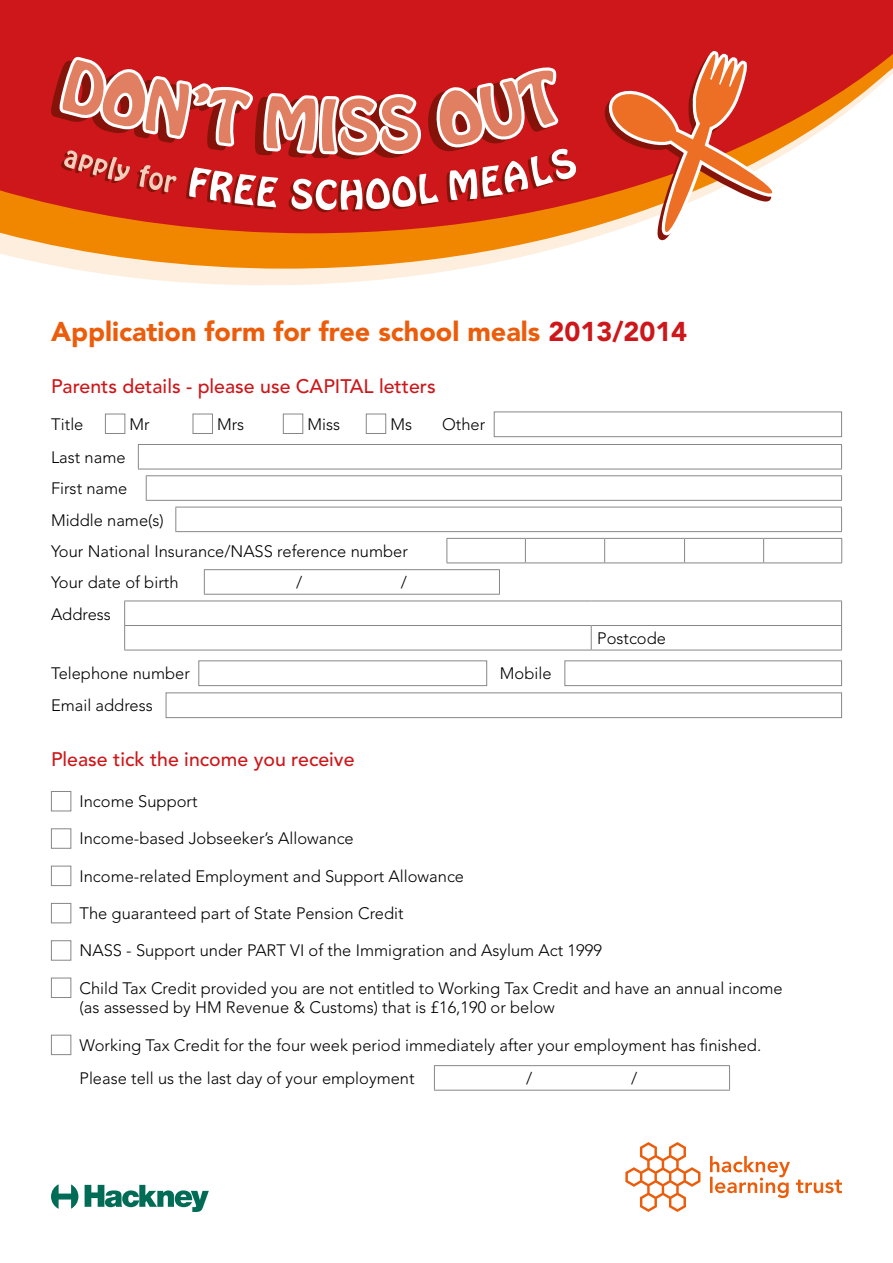
<style>
.page{position:relative;width:893px;height:1263px;background:#fff}
.page>*{position:absolute;margin:0;border:0;box-sizing:border-box;transform-origin:0 0}
.t1{font:900 27px "Avenir";color:#eb5d0b}
.t2{font:500 19.5px "Avenir";color:#cd171a}
.t3{font:300 16.5px/31.3px "Avenir";color:#000}
.s1{color:#cd171a}
</style>
<div class="page">
<svg style="left:74px;top:269px;width:385px;height:16px;fill:#feeede"></svg>
<svg style="left:0;top:0;width:893px;height:269px"></svg>
<div style="left:105px;top:414px;width:20px;height:20px;border:1px solid #878787"></div>
<div style="left:193px;top:414px;width:20px;height:20px;border:1px solid #878787"></div>
<div style="left:283px;top:414px;width:20px;height:20px;border:1px solid #878787"></div>
<div style="left:366px;top:414px;width:20px;height:20px;border:1px solid #878787"></div>
<div style="left:494px;top:411px;width:348px;height:26px;border:1px solid #878787"></div>
<hr style="left:138px;top:444px;width:704px;height:1px;background:#878787">
<svg style="left:138px;top:445px;width:1px;height:24px"></svg>
<svg style="left:841px;top:445px;width:1px;height:24px"></svg>
<hr style="left:138px;top:469px;width:704px;height:1px;background:#878787">
<hr style="left:146px;top:475px;width:696px;height:1px;background:#878787">
<svg style="left:146px;top:476px;width:1px;height:24px"></svg>
<svg style="left:841px;top:476px;width:1px;height:24px"></svg>
<hr style="left:146px;top:500px;width:696px;height:1px;background:#878787">
<hr style="left:175px;top:507px;width:667px;height:1px;background:#878787">
<svg style="left:175px;top:507px;width:1px;height:24px"></svg>
<svg style="left:841px;top:507px;width:1px;height:24px"></svg>
<hr style="left:175px;top:531px;width:667px;height:1px;background:#878787">
<hr style="left:446px;top:538px;width:79px;height:1px;background:#878787">
<svg style="left:446px;top:539px;width:1px;height:23px"></svg>
<hr style="left:525px;top:538px;width:80px;height:1px;background:#878787">
<svg style="left:525px;top:539px;width:1px;height:23px"></svg>
<hr style="left:605px;top:538px;width:79px;height:1px;background:#878787">
<svg style="left:604px;top:539px;width:1px;height:23px"></svg>
<hr style="left:684px;top:538px;width:80px;height:1px;background:#878787">
<svg style="left:684px;top:539px;width:1px;height:23px"></svg>
<hr style="left:764px;top:538px;width:78px;height:1px;background:#878787">
<svg style="left:763px;top:539px;width:1px;height:23px"></svg>
<svg style="left:841px;top:539px;width:1px;height:23px"></svg>
<hr style="left:446px;top:562px;width:79px;height:1px;background:#878787">
<hr style="left:525px;top:562px;width:80px;height:1px;background:#878787">
<hr style="left:605px;top:562px;width:79px;height:1px;background:#878787">
<hr style="left:684px;top:562px;width:80px;height:1px;background:#878787">
<hr style="left:764px;top:562px;width:78px;height:1px;background:#878787">
<hr style="left:204px;top:569px;width:296px;height:1px;background:#878787">
<svg style="left:204px;top:570px;width:1px;height:24px"></svg>
<svg style="left:499px;top:570px;width:1px;height:24px"></svg>
<hr style="left:204px;top:594px;width:296px;height:1px;background:#878787">
<hr style="left:124px;top:601px;width:467px;height:1px;background:#878787">
<hr style="left:591px;top:601px;width:251px;height:1px;background:#878787">
<hr style="left:124px;top:625px;width:467px;height:1px;background:#878787">
<svg style="left:124px;top:601px;width:1px;height:49px"></svg>
<hr style="left:591px;top:625px;width:251px;height:1px;background:#878787">
<svg style="left:591px;top:626px;width:1px;height:24px"></svg>
<svg style="left:841px;top:601px;width:1px;height:49px"></svg>
<hr style="left:124px;top:650px;width:467px;height:1px;background:#878787">
<hr style="left:591px;top:650px;width:251px;height:1px;background:#878787">
<div style="left:198px;top:660px;width:289px;height:26px;border:1px solid #878787"></div>
<div style="left:564px;top:660px;width:278px;height:26px;border:1px solid #878787"></div>
<div style="left:166px;top:692px;width:676px;height:26px;border:1px solid #878787"></div>
<div style="left:51px;top:791px;width:20px;height:20px;border:1px solid #878787"></div>
<div style="left:51px;top:828px;width:20px;height:21px;border:1px solid #878787"></div>
<div style="left:51px;top:866px;width:20px;height:20px;border:1px solid #878787"></div>
<div style="left:51px;top:903px;width:20px;height:20px;border:1px solid #878787"></div>
<div style="left:51px;top:940px;width:20px;height:20px;border:1px solid #878787"></div>
<div style="left:51px;top:978px;width:20px;height:20px;border:1px solid #878787"></div>
<div style="left:51px;top:1035px;width:20px;height:20px;border:1px solid #878787"></div>
<hr style="left:434px;top:1065px;width:296px;height:1px;background:#878787">
<svg style="left:434px;top:1066px;width:1px;height:24px"></svg>
<svg style="left:729px;top:1066px;width:1px;height:24px"></svg>
<hr style="left:434px;top:1090px;width:296px;height:1px;background:#878787">
<svg style="left:595px;top:45px;width:188px;height:201px"></svg>
<svg style="left:48px;top:0;width:529px;height:212px;background:#d03f3d"></svg>
<svg style="left:625px;top:1142px;width:217px;height:70px"></svg>
<svg style="left:85px;top:1185px;width:124px;height:27px"></svg>
<svg style="left:51px;top:1184px;width:27px;height:25px"></svg>
<h1 class="t1" style="left:51px;top:315px;width:638px">Application form for free school meals <span class="s1">2013/2014</span></h1>
<p class="t2" style="left:51px;top:375px;width:386px">Parents details - please use CAPITAL letters</p>
<p class="t3" style="left:51px;top:408px;width:34px">Title</p>
<p class="t3" style="left:130px;top:408px;width:22px">Mr</p>
<p class="t3" style="left:217px;top:408px;width:29px">Mrs</p>
<p class="t3" style="left:307px;top:408px;width:34px">Miss</p>
<p class="t3" style="left:390px;top:408px;width:23px">Ms</p>
<p class="t3" style="left:442px;top:408px;width:45px">Other</p>
<p class="t3" style="left:51px;top:442px;width:358px">Last name<br>First name<br>Middle name(s)<br>Your National Insurance/NASS reference number<br>Your date of birth</p>
<p class="t3" style="left:296px;top:567px;width:8px">/</p>
<p class="t3" style="left:401px;top:567px;width:8px">/</p>
<p class="t3" style="left:51px;top:598px;width:61px">Address</p>
<p class="t3" style="left:51px;top:657px;width:140px">Telephone number</p>
<p class="t3" style="left:500px;top:657px;width:53px">Mobile</p>
<p class="t3" style="left:51px;top:689px;width:103px">Email address</p>
<p class="t3" style="left:597px;top:623px;width:70px">Postcode</p>
<p class="t2" style="left:51px;top:747px;width:305px">Please tick the income you receive</p>
<p class="t3" style="left:80px;top:786px;width:120px">Income Support</p>
<p class="t3" style="left:80px;top:823px;width:276px">Income-based Jobseeker’s Allowance</p>
<p class="t3" style="left:80px;top:860px;width:386px">Income-related Employment and Support Allowance</p>
<p class="t3" style="left:80px;top:898px;width:326px">The guaranteed part of State Pension Credit</p>
<p class="t3" style="left:80px;top:935px;width:524px">NASS - Support under PART VI of the Immigration and Asylum Act 1999</p>
<p class="t3" style="left:80px;top:978px;width:705px;line-height:19.8px">Child Tax Credit provided you are not entitled to Working Tax Credit and have an annual income (as assessed by HM Revenue &amp; Customs) that is £16,190 or below</p>
<p class="t3" style="left:80px;top:1028px;width:683px;line-height:33.5px">Working Tax Credit for the four week period immediately after your employment has finished.<br>Please tell us the last day of your employment</p>
<p class="t3" style="left:526px;top:1063px;width:8px">/</p>
<p class="t3" style="left:631px;top:1063px;width:8px">/</p>
</div>
